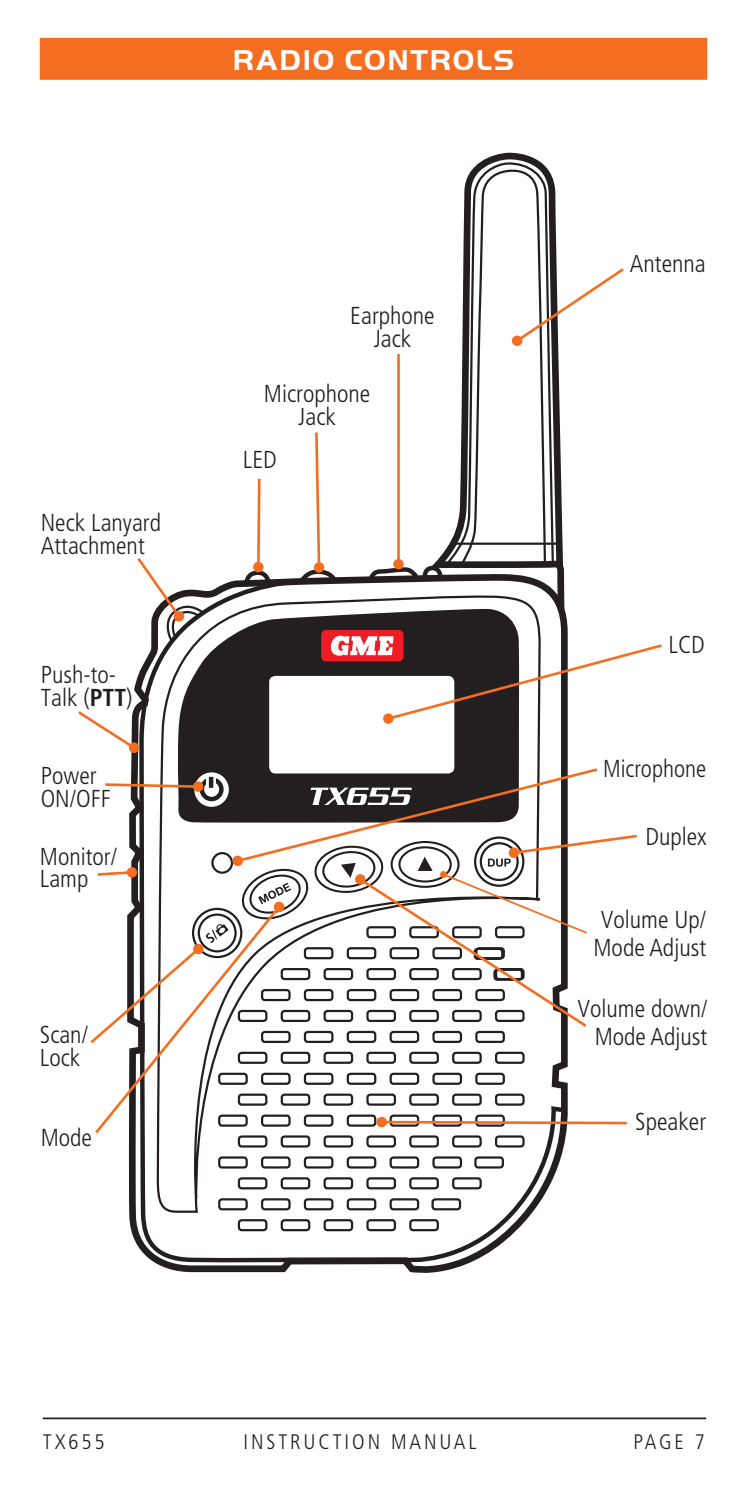
<style>
.page{position:relative;width:747px;height:1487px;background:#fff}
.page>*{position:absolute;margin:0;border:0;box-sizing:border-box;transform-origin:0 0}
.t1{font:700 29.75px "Handel Gothic EF";letter-spacing:.06em;color:#fff}
.t2{font:300 condensed 24.5px/22.8px "Frutiger LT";color:#231f20}
.t3{font:300 condensed 21px "Frutiger LT";letter-spacing:.14em;color:#231f20}
.s1{font-weight:700}
</style>
<div class="page">
<hr style="left:43px;top:1417px;width:662px;height:2px;background:#231f20">
<svg style="left:137px;top:577px;width:431px;height:695px"></svg>
<svg style="left:242px;top:569px;width:31px;height:19px"></svg>
<svg style="left:155px;top:592px;width:386px;height:622px"></svg>
<svg style="left:480px;top:152px;width:60px;height:10px"></svg>
<div style="left:494px;top:1135px;width:30px;height:13px;border:2px solid #231f20;border-radius:3px"></div>
<div style="left:452px;top:1135px;width:29px;height:13px;border:2px solid #231f20;border-radius:3px"></div>
<div style="left:409px;top:1135px;width:29px;height:13px;border:2px solid #231f20;border-radius:3px"></div>
<div style="left:366px;top:1135px;width:30px;height:13px;border:2px solid #231f20;border-radius:3px"></div>
<div style="left:323px;top:1135px;width:30px;height:13px;border:2px solid #231f20;border-radius:3px"></div>
<div style="left:280px;top:1135px;width:30px;height:13px;border:2px solid #231f20;border-radius:3px"></div>
<div style="left:238px;top:1135px;width:29px;height:13px;border:2px solid #231f20;border-radius:3px"></div>
<div style="left:452px;top:1177px;width:29px;height:12px;border:2px solid #231f20;border-radius:3px"></div>
<div style="left:409px;top:1177px;width:29px;height:12px;border:2px solid #231f20;border-radius:3px"></div>
<div style="left:366px;top:1177px;width:30px;height:12px;border:2px solid #231f20;border-radius:3px"></div>
<div style="left:323px;top:1177px;width:30px;height:12px;border:2px solid #231f20;border-radius:3px"></div>
<div style="left:280px;top:1177px;width:30px;height:12px;border:2px solid #231f20;border-radius:3px"></div>
<div style="left:238px;top:1177px;width:29px;height:12px;border:2px solid #231f20;border-radius:3px"></div>
<div style="left:409px;top:1219px;width:29px;height:12px;border:2px solid #231f20;border-radius:3px"></div>
<div style="left:366px;top:1219px;width:30px;height:12px;border:2px solid #231f20;border-radius:3px"></div>
<div style="left:323px;top:1219px;width:30px;height:12px;border:2px solid #231f20;border-radius:3px"></div>
<div style="left:280px;top:1219px;width:30px;height:12px;border:2px solid #231f20;border-radius:3px"></div>
<div style="left:238px;top:1219px;width:29px;height:12px;border:2px solid #231f20;border-radius:3px"></div>
<div style="left:432px;top:1156px;width:30px;height:13px;border:2px solid #231f20;border-radius:3px"></div>
<div style="left:474px;top:1156px;width:29px;height:13px;border:2px solid #231f20;border-radius:3px"></div>
<div style="left:389px;top:1156px;width:30px;height:13px;border:2px solid #231f20;border-radius:3px"></div>
<div style="left:346px;top:1156px;width:30px;height:13px;border:2px solid #231f20;border-radius:3px"></div>
<div style="left:304px;top:1156px;width:29px;height:13px;border:2px solid #231f20;border-radius:3px"></div>
<div style="left:261px;top:1156px;width:29px;height:13px;border:2px solid #231f20;border-radius:3px"></div>
<div style="left:218px;top:1156px;width:30px;height:13px;border:2px solid #231f20;border-radius:3px"></div>
<div style="left:389px;top:1198px;width:30px;height:12px;border:2px solid #231f20;border-radius:3px"></div>
<div style="left:431px;top:1198px;width:30px;height:12px;border:2px solid #231f20;border-radius:3px"></div>
<div style="left:346px;top:1198px;width:30px;height:12px;border:2px solid #231f20;border-radius:3px"></div>
<div style="left:304px;top:1198px;width:29px;height:12px;border:2px solid #231f20;border-radius:3px"></div>
<div style="left:261px;top:1198px;width:29px;height:12px;border:2px solid #231f20;border-radius:3px"></div>
<div style="left:218px;top:1198px;width:30px;height:12px;border:2px solid #231f20;border-radius:3px"></div>
<div style="left:321px;top:630px;width:82px;height:31px;background:#ee1d23;border-radius:5px"></div>
<div style="left:40px;top:38px;width:666px;height:42px;background:#f36e21"></div>
<svg style="left:137px;top:558px;width:69px;height:85px"></svg>
<div style="left:174px;top:611px;width:10px;height:11px;background:#f36e21;border-radius:50%"></div>
<hr style="left:257px;top:479px;width:3px;height:88px;background:#f36e21">
<div style="left:253px;top:562px;width:10px;height:10px;background:#f36e21;border-radius:50%"></div>
<svg style="left:330px;top:636px;width:332px;height:86px"></svg>
<div style="left:383px;top:713px;width:10px;height:11px;background:#f36e21;border-radius:50%"></div>
<svg style="left:297px;top:432px;width:42px;height:154px"></svg>
<div style="left:313px;top:562px;width:11px;height:11px;background:#f36e21;border-radius:50%"></div>
<svg style="left:78px;top:709px;width:60px;height:42px"></svg>
<div style="left:129px;top:742px;width:10px;height:11px;background:#f36e21;border-radius:50%"></div>
<svg style="left:367px;top:167px;width:257px;height:448px"></svg>
<div style="left:511px;top:336px;width:11px;height:10px;background:#f36e21;border-radius:50%"></div>
<svg style="left:90px;top:766px;width:547px;height:370px"></svg>
<p class="t1" style="left:232px;top:42px;width:74px">RADIO</p>
<p class="t1" style="left:344px;top:42px;width:171px">CONTROLS</p>
<p class="t2" style="left:41px;top:511px;width:122px">N eck Lanyard<br>Attachment</p>
<p class="t2" style="left:41px;top:664px;width:93px">Push-to-<br>Talk (<span class="s1">PTT</span>)</p>
<p class="t2" style="left:350px;top:304px;width:86px;text-align:center">Earphone<br>Jack</p>
<p class="t2" style="left:264px;top:382px;width:108px;text-align:center">Microphone<br>Jack</p>
<p class="t2" style="left:243px;top:448px;width:36px">LED</p>
<p class="t2" style="left:629px;top:252px;width:77px">Antenna</p>
<p class="t2" style="left:668px;top:633px;width:38px">LCD</p>
<p class="t2" style="left:41px;top:765px;width:71px">Power<br>ON/OFF</p>
<p class="t2" style="left:602px;top:758px;width:105px">Microphone</p>
<p class="t2" style="left:40px;top:845px;width:79px">Monitor/<br>Lamp</p>
<p class="t2" style="left:40px;top:1023px;width:50px">Scan/<br>Lock</p>
<p class="t2" style="left:41px;top:1126px;width:53px">Mode</p>
<p class="t2" style="left:645px;top:825px;width:63px">Duplex</p>
<p class="t2" style="left:593px;top:905px;width:114px;line-height:28.3px">Volume Up/<br>Mode Adjust</p>
<p class="t2" style="left:577px;top:994px;width:131px;line-height:28.3px;text-align:right">Volume down/<br>Mode Adjust</p>
<p class="t2" style="left:635px;top:1110px;width:72px">Speaker</p>
<p class="t3" style="left:43px;top:1430px;width:63px">TX655</p>
<p class="t3" style="left:243px;top:1430px;width:234px">instruction manua l</p>
<p class="t3" style="left:633px;top:1430px;width:73px">PAGE 7</p>
</div>
